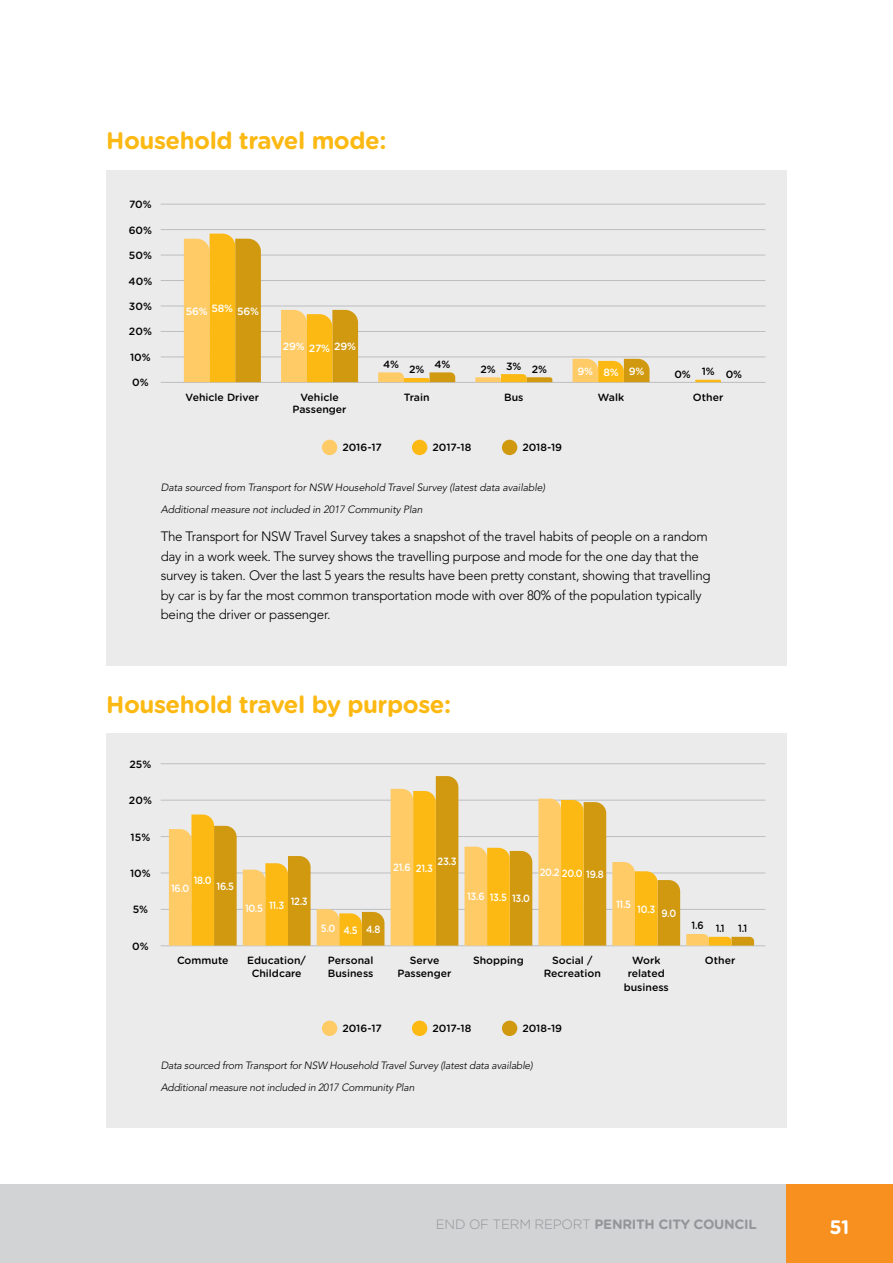
<style>
.page{position:relative;width:893px;height:1263px;background:#fff}
.page>*{position:absolute;margin:0;border:0;box-sizing:border-box;transform-origin:0 0}
.t1{font:700 24px "Gotham Rounded";letter-spacing:-.02em;color:#fdb913}
.t2{font:700 19.5px "Gotham Rounded";color:#fff}
.Body_9pt{font:300 13.5px/19.5px "Avenir LT Std";letter-spacing:-.02em;color:#000}
.t3{font:700 13.5px "Gotham Rounded";letter-spacing:-.02em;color:#939598}
.t4{font:500 10.5px/13.5px "Gotham Rounded";color:#000;text-align:center}
.Body_9pt-2{font:italic 300 10.5px "Avenir LT Std";letter-spacing:-.02em;color:#000}
.t5{font:500 10.5px "Gotham Rounded";letter-spacing:-.03em;color:#fff;scale:.9 1}
.t6{font:500 10.5px "Gotham Rounded";letter-spacing:-.03em;color:#fff}
.t7{font:500 10.5px "Gotham Rounded";color:#000;scale:.9 1}
.s1{font-weight:300}
</style>
<div class="page">
<div style="left:106px;top:170px;width:681px;height:495px;background:#ebebec"></div>
<div style="left:106px;top:733px;width:681px;height:394px;background:#ebebec"></div>
<hr style="left:161px;top:945px;width:604px;height:1px;background:#bcbec0">
<hr style="left:161px;top:763px;width:604px;height:1px;background:#bcbec0">
<hr style="left:161px;top:909px;width:604px;height:1px;background:#bcbec0">
<hr style="left:161px;top:873px;width:604px;height:1px;background:#bcbec0">
<hr style="left:161px;top:836px;width:604px;height:1px;background:#bcbec0">
<hr style="left:161px;top:800px;width:604px;height:1px;background:#bcbec0">
<hr style="left:161px;top:382px;width:604px;height:1px;background:#bcbec0">
<hr style="left:161px;top:255px;width:604px;height:1px;background:#bcbec0">
<hr style="left:161px;top:229px;width:604px;height:1px;background:#bcbec0">
<hr style="left:161px;top:204px;width:604px;height:1px;background:#bcbec0">
<hr style="left:161px;top:357px;width:604px;height:1px;background:#bcbec0">
<hr style="left:161px;top:331px;width:604px;height:1px;background:#bcbec0">
<hr style="left:161px;top:306px;width:604px;height:1px;background:#bcbec0">
<hr style="left:161px;top:280px;width:604px;height:1px;background:#bcbec0">
<svg style="left:184px;top:234px;width:77px;height:148px;background:#eeb634"></svg>
<svg style="left:169px;top:814px;width:68px;height:131px;background:#eeb93c"></svg>
<svg style="left:243px;top:856px;width:68px;height:89px;background:#ecb83e"></svg>
<svg style="left:317px;top:909px;width:67px;height:36px;background:#edb942"></svg>
<svg style="left:391px;top:776px;width:67px;height:169px;background:#edb739"></svg>
<svg style="left:465px;top:847px;width:67px;height:98px;background:#eeb633"></svg>
<svg style="left:538px;top:799px;width:68px;height:146px;background:#eeb634"></svg>
<svg style="left:612px;top:862px;width:68px;height:83px;background:#efbd49"></svg>
<svg style="left:686px;top:934px;width:68px;height:11px"></svg>
<svg style="left:281px;top:310px;width:77px;height:72px;background:#eeb636"></svg>
<svg style="left:378px;top:372px;width:77px;height:10px"></svg>
<svg style="left:475px;top:374px;width:77px;height:8px"></svg>
<svg style="left:572px;top:359px;width:77px;height:23px;background:#eeb83d"></svg>
<svg style="left:695px;top:380px;width:26px;height:2px"></svg>
<div style="left:322px;top:440px;width:15px;height:15px;background:#ffcb66;border-radius:50%"></div>
<div style="left:322px;top:1020px;width:15px;height:16px;background:#ffcb66;border-radius:50%"></div>
<div style="left:412px;top:440px;width:15px;height:15px;background:#fdb913;border-radius:50%"></div>
<div style="left:412px;top:1020px;width:15px;height:16px;background:#fdb913;border-radius:50%"></div>
<div style="left:502px;top:440px;width:15px;height:15px;background:#d09910;border-radius:50%"></div>
<div style="left:502px;top:1020px;width:15px;height:16px;background:#d09910;border-radius:50%"></div>
<div style="left:786px;top:1184px;width:107px;height:79px;background:#f7901e"></div>
<div style="left:0;top:1184px;width:786px;height:79px;background:#d1d3d4"></div>
<h1 class="t1" style="left:106px;top:123px;width:282px">Household travel mode:</h1>
<p class="t4" style="left:129px;top:197px;width:24px">70%</p>
<p class="t4" style="left:129px;top:223px;width:25px">60%</p>
<p class="t4" style="left:129px;top:248px;width:25px">50%</p>
<p class="t4" style="left:129px;top:274px;width:25px">40%</p>
<p class="t4" style="left:129px;top:299px;width:25px">30%</p>
<p class="t4" style="left:129px;top:325px;width:24px">20%</p>
<p class="t4" style="left:130px;top:350px;width:22px">10%</p>
<p class="t4" style="left:132px;top:375px;width:18px">0%</p>
<p class="t6" style="left:186px;top:303px;width:23px">56%</p>
<p class="t6" style="left:212px;top:301px;width:23px">58%</p>
<p class="t6" style="left:237px;top:303px;width:23px">56%</p>
<p class="t4" style="left:186px;top:390px;width:75px">Vehicle Driver</p>
<p class="t6" style="left:283px;top:339px;width:23px">29%</p>
<p class="t6" style="left:309px;top:341px;width:23px">27%</p>
<p class="t6" style="left:334px;top:339px;width:23px">29%</p>
<p class="t4" style="left:383px;top:357px;width:17px">4%</p>
<p class="t4" style="left:409px;top:362px;width:17px">2%</p>
<p class="t4" style="left:434px;top:357px;width:17px">4%</p>
<p class="t4" style="left:481px;top:362px;width:17px">2%</p>
<p class="t4" style="left:506px;top:359px;width:17px">3%</p>
<p class="t4" style="left:532px;top:362px;width:17px">2%</p>
<p class="t6" style="left:578px;top:363px;width:17px">9%</p>
<p class="t6" style="left:603px;top:365px;width:17px">8%</p>
<p class="t6" style="left:629px;top:363px;width:17px">9%</p>
<p class="t4" style="left:674px;top:367px;width:18px">0%</p>
<p class="t4" style="left:702px;top:364px;width:14px">1%</p>
<p class="t4" style="left:726px;top:367px;width:18px">0%</p>
<p class="t4" style="left:292px;top:390px;width:56px;line-height:12px">Vehicle<br>Passenger</p>
<p class="t4" style="left:404px;top:390px;width:27px">Train</p>
<p class="t4" style="left:504px;top:390px;width:21px">Bus</p>
<p class="t4" style="left:598px;top:390px;width:28px">Walk</p>
<p class="t4" style="left:693px;top:390px;width:32px">Other</p>
<p class="t4" style="left:342px;top:440px;width:41px">2016-17</p>
<p class="t4" style="left:432px;top:440px;width:40px">2017-18</p>
<p class="t4" style="left:522px;top:440px;width:41px">2018-19</p>
<p class="Body_9pt-2" style="left:161px;top:482px;width:386px">Data sourced from Transport for NSW Household Travel Survey (latest data available)</p>
<p class="Body_9pt-2" style="left:161px;top:504px;width:263px">Additional measure not included in 2017 Community Plan</p>
<p class="Body_9pt" style="left:161px;top:527px;width:551px">The Transport for NSW Travel Survey takes a snapshot of the travel habits of people on a random day in a work week. The survey shows the travelling purpose and mode for the one day that the survey is taken. Over the last 5 years the results have been pretty constant, showing that travelling by car is by far the most common transportation mode with over 80% of the population typically being the driver or passenger.</p>
<h1 class="t1" style="left:106px;top:687px;width:346px">Household travel by purpose:</h1>
<p class="t4" style="left:130px;top:757px;width:23px">25%</p>
<p class="t4" style="left:129px;top:793px;width:24px">20%</p>
<p class="t4" style="left:131px;top:830px;width:21px">15%</p>
<p class="t4" style="left:130px;top:866px;width:22px">10%</p>
<p class="t4" style="left:133px;top:902px;width:17px">5%</p>
<p class="t4" style="left:132px;top:939px;width:18px">0%</p>
<p class="t5" style="left:194px;top:873px;width:22px">18.0</p>
<p class="t5" style="left:217px;top:879px;width:21px">16.5</p>
<p class="t5" style="left:171px;top:880px;width:22px">16.0</p>
<p class="t5" style="left:245px;top:901px;width:21px">10.5</p>
<p class="t5" style="left:269px;top:897px;width:18px">11.3</p>
<p class="t5" style="left:291px;top:894px;width:20px">12.3</p>
<p class="t5" style="left:321px;top:920px;width:18px">5.0</p>
<p class="t5" style="left:343px;top:922px;width:17px">4.5</p>
<p class="t5" style="left:366px;top:922px;width:17px">4.8</p>
<p class="t5" style="left:437px;top:854px;width:23px">23.3</p>
<p class="t5" style="left:393px;top:860px;width:21px">21.6</p>
<p class="t5" style="left:416px;top:861px;width:20px">21.3</p>
<p class="t5" style="left:467px;top:889px;width:21px">13.6</p>
<p class="t5" style="left:490px;top:890px;width:21px">13.5</p>
<p class="t5" style="left:512px;top:891px;width:21px">13.0</p>
<p class="t5" style="left:540px;top:865px;width:49px">20.2 20.0</p>
<p class="t5" style="left:586px;top:867px;width:21px">19.8</p>
<p class="t5" style="left:616px;top:897px;width:18px">11.5</p>
<p class="t5" style="left:637px;top:901px;width:21px">10.3</p>
<p class="t5" style="left:661px;top:906px;width:18px">9.0</p>
<p class="t7" style="left:692px;top:918px;width:15px">1.6</p>
<p class="t7" style="left:716px;top:921px;width:11px">1.1</p>
<p class="t7" style="left:738px;top:921px;width:11px">1.1</p>
<p class="t4" style="left:177px;top:953px;width:53px">Commute</p>
<p class="t4" style="left:247px;top:953px;width:60px">Education/<br>Childcare</p>
<p class="t4" style="left:328px;top:953px;width:47px;text-align:left">Personal<br>Business</p>
<p class="t4" style="left:397px;top:953px;width:56px">Serve<br>Passenger</p>
<p class="t4" style="left:473px;top:953px;width:52px">Shopping</p>
<p class="t4" style="left:544px;top:953px;width:59px">Social /<br>Recreation</p>
<p class="t4" style="left:624px;top:953px;width:47px">Work related business</p>
<p class="t4" style="left:705px;top:953px;width:32px">Other</p>
<p class="t4" style="left:342px;top:1021px;width:41px">2016-17</p>
<p class="t4" style="left:432px;top:1021px;width:40px">2017-18</p>
<p class="t4" style="left:522px;top:1021px;width:41px">2018-19</p>
<p class="Body_9pt-2" style="left:161px;top:1059px;width:374px">Data sourced from Transport for NSW Household Travel Survey (latest data available)</p>
<p class="Body_9pt-2" style="left:161px;top:1081px;width:255px">Additional measure not included in 2017 Community Plan</p>
<p class="t3" style="left:436px;top:1214px;width:323px"><span class="s1">END OF TERM REPORT</span> PENRITH CITY COUNCIL</p>
<h2 class="t2" style="left:829px;top:1212px;width:22px">51</h2>
</div>
